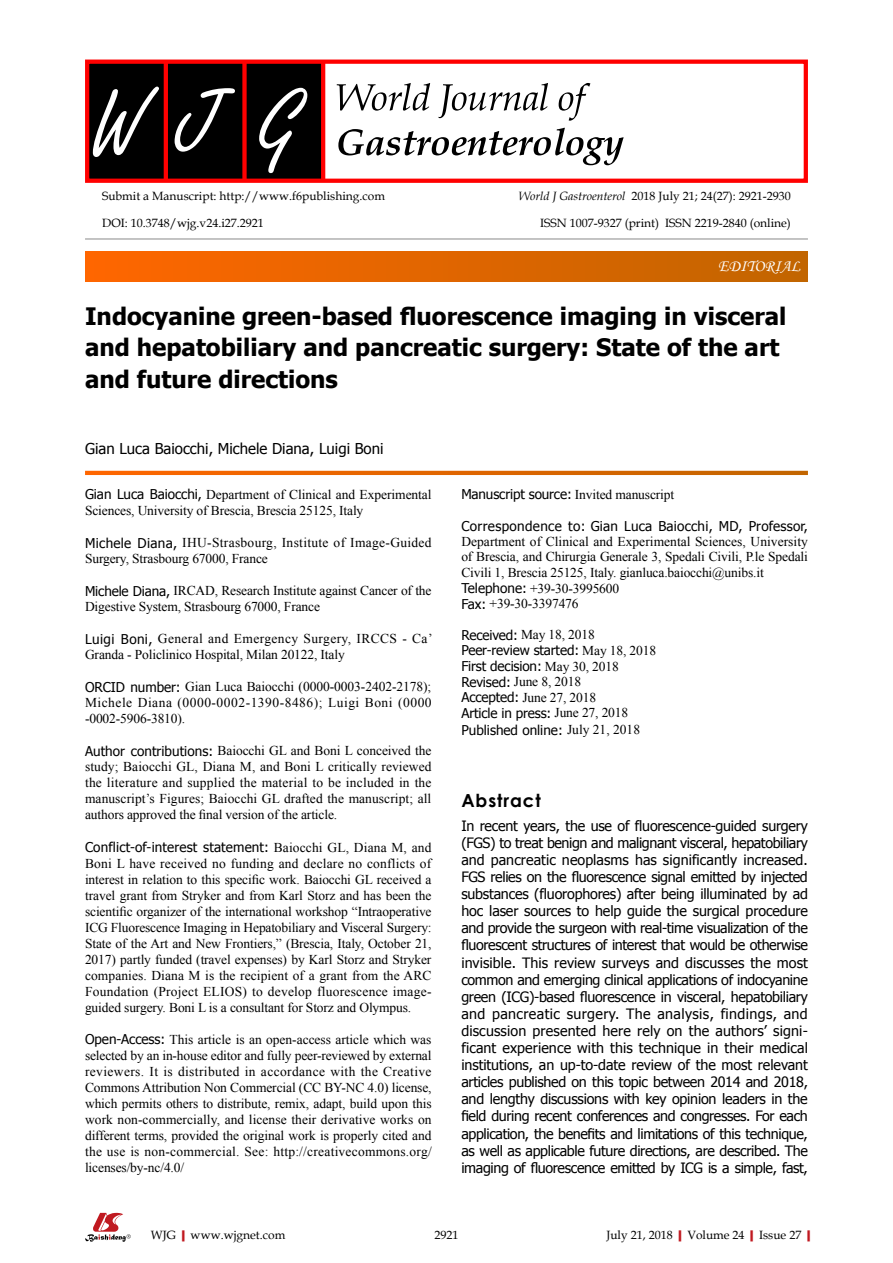
<style>
.page{position:relative;width:893px;height:1263px;background:#fff}
.page>*{position:absolute;margin:0;border:0;box-sizing:border-box;transform-origin:0 0}
.t1{font:700 24px/31.5px "Tahoma";color:#000}
.t2{font:700 18px "Century Gothic";letter-spacing:.05em;color:#000}
.t3{font:16.5px "Monotype Corsiva";color:#fff}
.t4{font:15px "Tahoma";color:#000}
.t5{font:14.25px/17.1px "Tahoma";letter-spacing:-.025em;color:#000;text-align:justify}
.t6{font:13.5px/16px "Times New Roman";letter-spacing:-.01em;color:#000}
.t7{font:13.5px/15.9px "Tahoma";letter-spacing:-.01em;color:#000}
.t8{font:13.5px/16px "Times New Roman";letter-spacing:.02em;color:#000}
.t9{font:12px "Book Antiqua";color:#000}
.s1{font-style:italic}
.s2{font-family:"Tahoma"}
.s3{font-family:"Times New Roman"}
.s4{font-weight:700;color:#c01920}
</style>
<div class="page">
<div style="left:85px;top:252px;width:723px;height:29px;background:linear-gradient(to right,#f60,#c16500)"></div>
<hr style="left:85px;top:239px;width:723px;height:1px;background:#898989">
<div style="left:87px;top:61px;width:236px;height:121px;background:#000"></div>
<hr style="left:164px;top:61px;width:4px;height:121px;background:#f00">
<div style="left:242px;top:61px;width:5px;height:121px;background:#f00"></div>
<hr style="left:321px;top:61px;width:4px;height:121px;background:#f00">
<div style="left:85px;top:60px;width:723px;height:123px;border:4px solid #f00"></div>
<svg style="left:259px;top:88px;width:48px;height:85px"></svg>
<svg style="left:175px;top:88px;width:60px;height:64px"></svg>
<svg style="left:93px;top:87px;width:66px;height:70px"></svg>
<svg style="left:337px;top:83px;width:253px;height:38px"></svg>
<svg style="left:338px;top:128px;width:286px;height:37px"></svg>
<svg style="left:85px;top:471px;width:723px;height:4px;background:#e06500"></svg>
<svg style="left:85px;top:1213px;width:46px;height:29px"></svg>
<p class="t9" style="left:102px;top:188px;width:284px">Submit a Manuscript: http://www.f6publishing.com</p>
<p class="t9" style="left:102px;top:215px;width:163px">DOI: 10.3748/wjg.v24.i27.2921</p>
<p class="t9" style="left:519px;top:188px;width:274px"><span class="s1">World J Gastroenterol</span> 2018 July 21; 24(27): 2921-2930</p>
<p class="t9" style="left:540px;top:215px;width:252px">ISSN 1007-9327 (print) ISSN 2219-2840 (online)</p>
<p class="t3" style="left:718px;top:256px;width:84px">EDITORIAL</p>
<p class="t1" style="left:85px;top:298px;width:703px">indocyanine green-based fluorescence imaging in visceral and hepatobiliary and pancreatic surgery: State of the art and future directions</p>
<p class="t4" style="left:85px;top:438px;width:300px">Gian Luca Baiocchi, Michele Diana, Luigi Boni</p>
<p class="t6" style="left:85px;top:486px;width:348px"><span class="s2">Gian Luca Baiocchi,</span> Department of Clinical and Experimental<br>Sciences, University of Brescia, Brescia 25125, Italy</p>
<p class="t8" style="left:85px;top:534px;width:348px"><span class="s2">Michele Diana,</span> IHU-Strasbourg, Institute of Image-Guided<br>Surgery, Strasbourg 67000, France</p>
<p class="t6" style="left:85px;top:582px;width:348px"><span class="s2">Michele Diana,</span> IRCAD, Research Institute against Cancer of the<br>Digestive System, Strasbourg 67000, France</p>
<p class="t6" style="left:85px;top:630px;width:349px"><span class="s2">Luigi Boni,</span> General and Emergency Surgery, IRCCS - Ca’<br>Granda - Policlinico Hospital, Milan 20122, Italy</p>
<p class="t6" style="left:85px;top:678px;width:348px;text-align:justify"><span class="s2">ORCID number:</span> Gian Luca Baiocchi (0000-0003-2402-2178); Michele Diana (0000-0002-1390-8486); Luigi Boni (0000 -0002-5906-3810).</p>
<p class="t6" style="left:85px;top:743px;width:348px;text-align:justify"><span class="s2">Author contributions:</span> Baiocchi GL and Boni L conceived the study; Baiocchi GL, Diana M, and Boni L critically reviewed the literature and supplied the material to be included in the manuscript’s Figures; Baiocchi GL drafted the manuscript; all authors approved the final version of the article.</p>
<p class="t6" style="left:85px;top:839px;width:348px;text-align:justify"><span class="s2">Conflict-of-interest statement:</span> Baiocchi GL, Diana M, and Boni L have received no funding and declare no conflicts of interest in relation to this specific work. Baiocchi GL received a travel grant from Stryker and from Karl Storz and has been the scientific organizer of the international workshop “Intraoperative ICG Fluorescence Imaging in Hepatobiliary and Visceral Surgery:<br>State of the Art and New Frontiers,” (Brescia, Italy, October 21, 2017) partly funded (travel expenses) by Karl Storz and Stryker companies. Diana M is the recipient of a grant from the ARC Foundation (Project ELIOS) to develop fluorescence image&shy;guided surgery. Boni L is a consultant for Storz and Olympus.</p>
<p class="t6" style="left:85px;top:1031px;width:348px;text-align:justify"><span class="s2">Open-Access:</span> This article is an open-access article which was selected by an in-house editor and fully peer-reviewed by external reviewers. It is distributed in accordance with the Creative Commons Attribution Non Commercial (CC BY-NC 4.0) license, which permits others to distribute, remix, adapt, build upon this work non-commercially, and license their derivative works on different terms, provided the original work is properly cited and the use is non-commercial. See: http://creativecommons.org/ licenses/by-nc/4.0/</p>
<p class="t7" style="left:461px;top:486px;width:214px">Manuscript source: <span class="s3">Invited manuscript</span></p>
<p class="t6" style="left:461px;top:518px;width:348px;line-height:15.5px"><span class="s2">Correspondence to: Gian Luca Baiocchi, MD, Professor, </span>Department of Clinical and Experimental Sciences, University of Brescia, and Chirurgia Generale 3, Spedali Civili, P.le Spedali Civili 1, Brescia 25125, Italy. gianluca.baiocchi@unibs.it <span class="s2">Telephone:</span> +39-30-3995600<br><span class="s2">Fax:</span> +39-30-3397476</p>
<p class="t7" style="left:461px;top:626px;width:196px">Received: <span class="s3">May 18, 2018<br></span>Peer-review started: <span class="s3">May 18, 2018<br></span>First decision: <span class="s3">May 30, 2018<br></span>Revised: <span class="s3">June 8, 2018<br></span>Accepted: <span class="s3">June 27, 2018<br></span>Article in press: <span class="s3">June 27, 2018<br></span>Published online: <span class="s3">July 21, 2018</span></p>
<p class="t2" style="left:461px;top:787px;width:81px">Abstract</p>
<p class="t5" style="left:461px;top:816px;width:348px">In recent years, the use of fluorescence-guided surgery (FGS) to treat benign and malignant visceral, hepatobiliary and pancreatic neoplasms has significantly increased.<br>FGS relies on the fluorescence signal emitted by injected substances (fluorophores) after being illuminated by ad hoc laser sources to help guide the surgical procedure and provide the surgeon with real-time visualization of the fluorescent structures of interest that would be otherwise invisible. This review surveys and discusses the most common and emerging clinical applications of indocyanine green (ICG)-based fluorescence in visceral, hepatobiliary and pancreatic surgery. The analysis, findings, and discussion presented here rely on the authors’ signi&shy;ficant experience with this technique in their medical institutions, an up-to-date review of the most relevant articles published on this topic between 2014 and 2018, and lengthy discussions with key opinion leaders in the field during recent conferences and congresses. For each application, the benefits and limitations of this technique, as well as applicable future directions, are described. The imaging of fluorescence emitted by ICG is a simple, fast,</p>
<p class="t9" style="left:151px;top:1226px;width:136px">WJG<span class="s4">|</span>www.wjgnet.com</p>
<p class="t9" style="left:434px;top:1226px;width:25px">2921</p>
<p class="t9" style="left:606px;top:1226px;width:211px">July 21, 2018<span class="s4">|</span>Volume 24<span class="s4">|</span>Issue 27<span class="s4">|</span></p>
</div>
